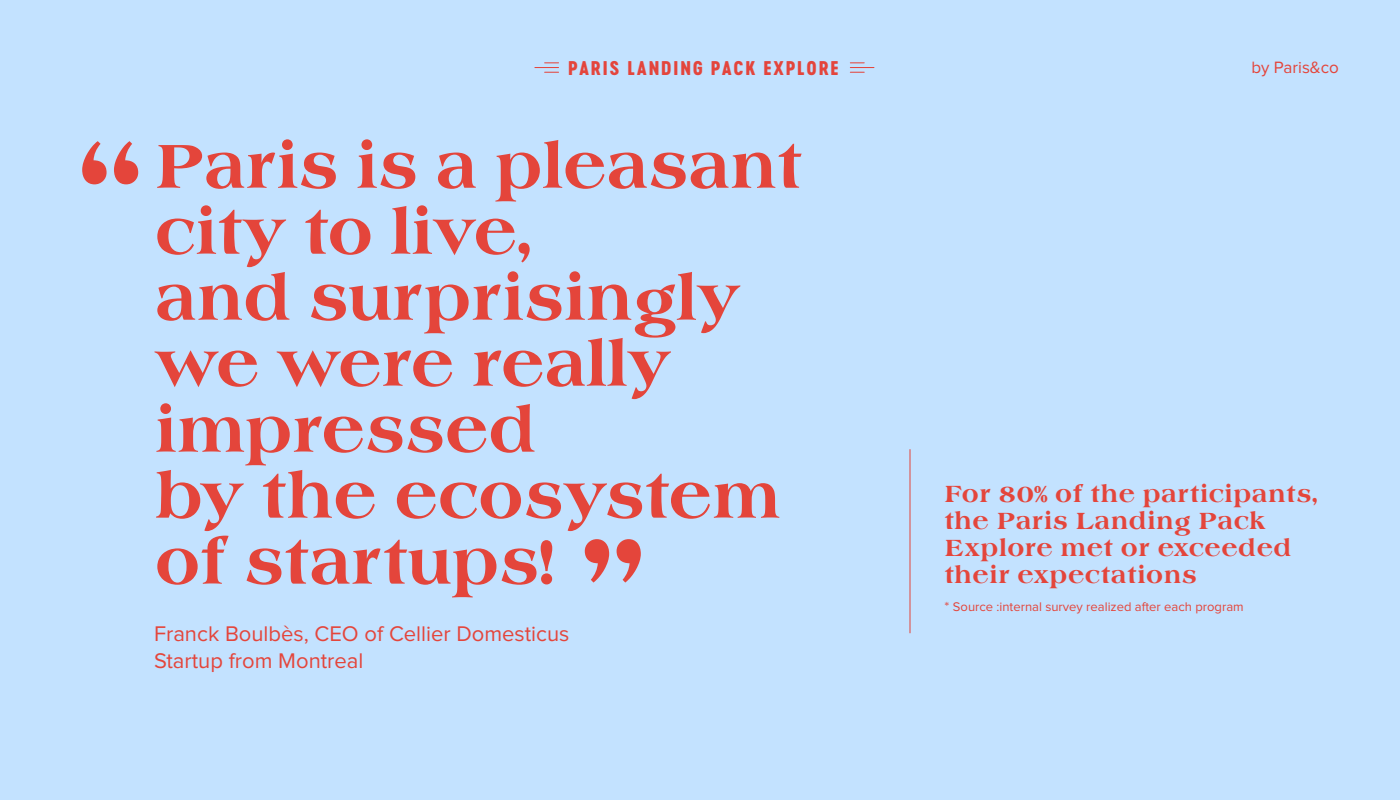
<style>
.page{position:relative;width:1400px;height:800px;background:#c3e2ff}
.page>*{position:absolute;margin:0;border:0;box-sizing:border-box;transform-origin:0 0}
.t1{font:700 140px "Americana T Extr";color:#e4453b}
.t2{font:700 64px/66px "Americana T Extr";letter-spacing:-.025em;color:#e4453b}
.t3{font:700 24px/27px "Americana T Extr";color:#e4453b}
.t4{font:22px/26.4px "Proxima Nova";color:#e4453b}
.t5{font:18.5px "Cervo Neue Extra Bold Neue";letter-spacing:.1em;color:#e4453c}
.t6{font:17px "Proxima Nova";color:#e4453b}
.t7{font:13px "Proxima Nova";color:#e4453b}
.s1{font-family:"Gotham Rounded"}
</style>
<div class="page">
<hr style="left:910px;top:449px;width:1px;height:184px;background:#e4453b">
<svg style="left:850px;top:62px;width:24px;height:11px"></svg>
<svg style="left:535px;top:62px;width:24px;height:11px"></svg>
<p class="t5" style="left:568px;top:55px;width:272px">PARIS LANDING PACK EXPLORE</p>
<p class="t6" style="left:1251px;top:59px;width:89px">by Paris&amp;co</p>
<h1 class="t1" style="left:78px;top:115px;width:67px">“</h1>
<p class="t2" style="left:154px;top:134px;width:651px">Paris is a pleasant city to live,<br>and surprisingly we were really impressed<br>by the ecosystem of startups!</p>
<p class="t4" style="left:154px;top:622px;width:417px">Franck Boulbès, CEO of Cellier Domesticus<br>Startup from Montreal</p>
<h1 class="t1" style="left:580px;top:512px;width:67px">”</h1>
<p class="t3" style="left:944px;top:480px;width:375px">For 80% of the participants, the Paris Landing Pack<br>Explore met or exceeded their expectations</p>
<p class="t7" style="left:944px;top:600px;width:301px"><span class="s1">*</span> Source :internal survey realized after each program</p>
</div>
